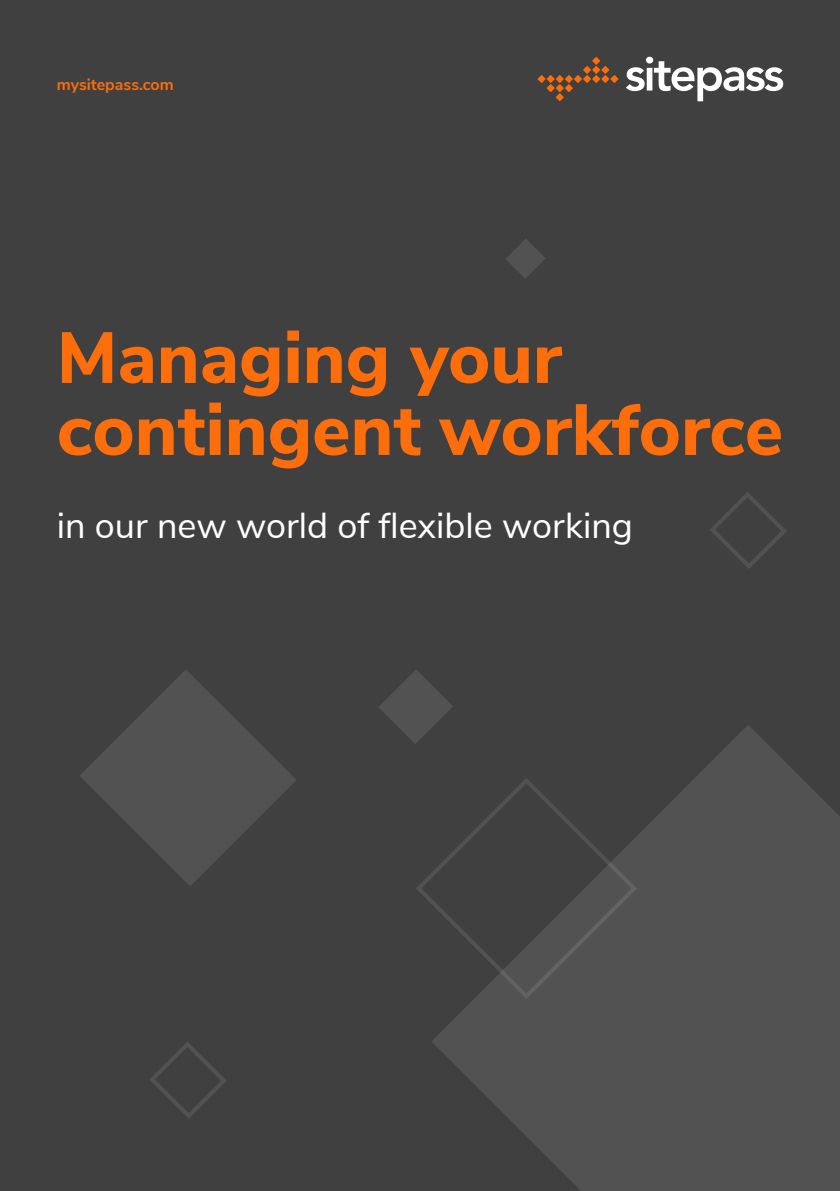
<style>
.page{position:relative;width:840px;height:1191px;background:#fff}
.page>*{position:absolute;margin:0;border:0;box-sizing:border-box;transform-origin:0 0}
.t1{font:800 72px/72px "Nunito Sans";color:#fc6d0b}
.t2{font:36px "Nunito Sans";color:#fff}
.t3{font:700 16px "Nunito Sans";color:#fc6d0b}
</style>
<div class="page">
<div style="left:0;top:0;width:839px;height:1191px;background:#404041"></div>
<svg style="left:626px;top:57px;width:156px;height:44px"></svg>
<svg style="left:592px;top:57px;width:8px;height:8px"></svg>
<svg style="left:592px;top:66px;width:8px;height:8px"></svg>
<svg style="left:592px;top:75px;width:8px;height:8px"></svg>
<svg style="left:601px;top:66px;width:8px;height:8px"></svg>
<svg style="left:601px;top:75px;width:8px;height:8px"></svg>
<svg style="left:610px;top:75px;width:8px;height:8px"></svg>
<svg style="left:582px;top:66px;width:8px;height:8px"></svg>
<svg style="left:582px;top:75px;width:8px;height:8px"></svg>
<svg style="left:555px;top:93px;width:8px;height:8px"></svg>
<svg style="left:555px;top:84px;width:8px;height:8px"></svg>
<svg style="left:555px;top:75px;width:8px;height:8px"></svg>
<svg style="left:546px;top:84px;width:8px;height:8px"></svg>
<svg style="left:546px;top:75px;width:8px;height:8px"></svg>
<svg style="left:537px;top:75px;width:8px;height:8px"></svg>
<svg style="left:573px;top:75px;width:8px;height:8px"></svg>
<svg style="left:564px;top:84px;width:8px;height:8px"></svg>
<svg style="left:564px;top:75px;width:8px;height:8px"></svg>
<svg style="left:432px;top:725px;width:407px;height:466px;fill:#525253"></svg>
<svg style="left:416px;top:775px;width:223px;height:226px"></svg>
<svg style="left:80px;top:670px;width:216px;height:216px;fill:#505051"></svg>
<svg style="left:710px;top:492px;width:76px;height:77px"></svg>
<svg style="left:379px;top:670px;width:74px;height:74px"></svg>
<svg style="left:150px;top:1042px;width:76px;height:76px"></svg>
<svg style="left:506px;top:239px;width:39px;height:39px"></svg>
<p class="t3" style="left:57px;top:73px;width:118px">mysitepass.com</p>
<p class="t1" style="left:57px;top:318px;width:727px">Managing your contingent workforce</p>
<p class="t2" style="left:57px;top:499px;width:577px">in our new world of flexible working</p>
</div>
